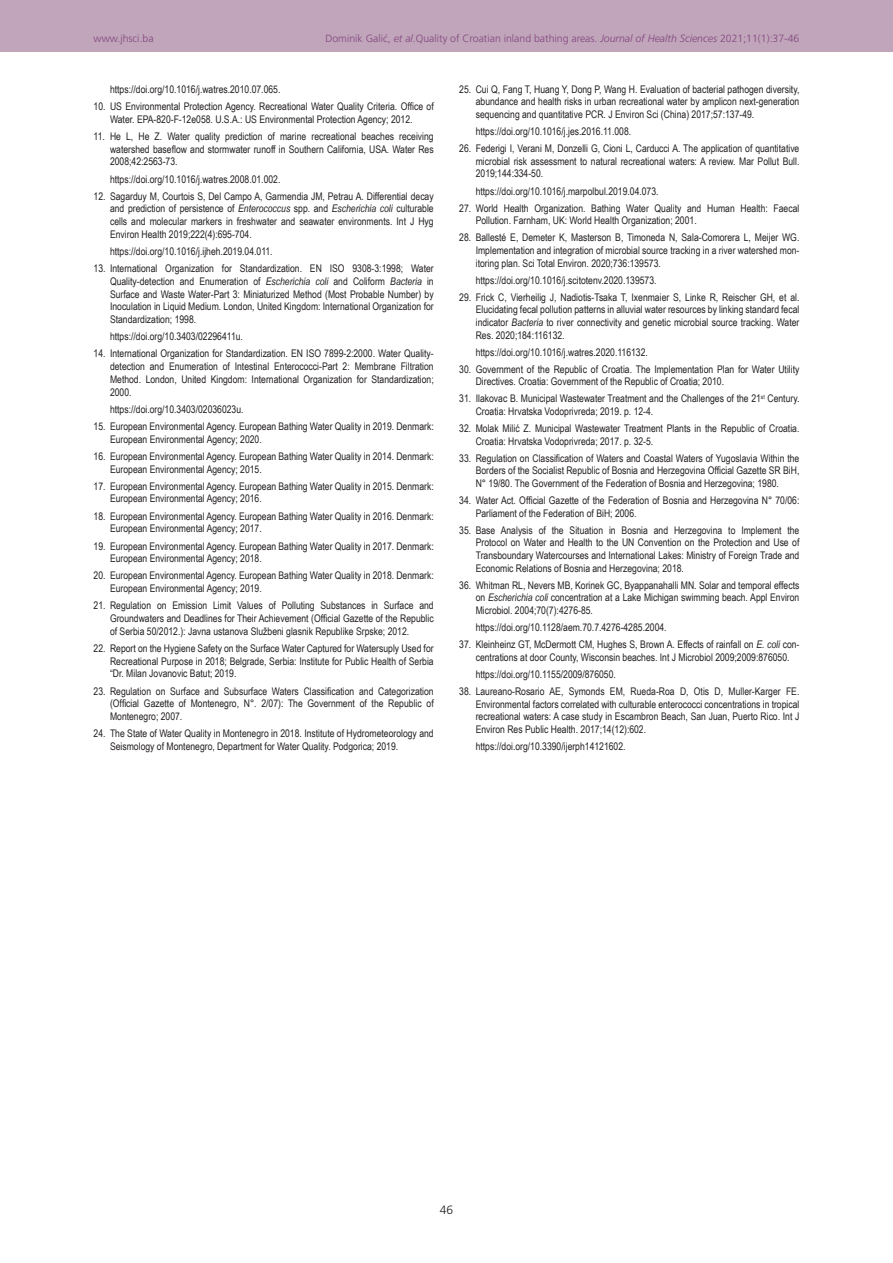
<style>
.page{position:relative;width:893px;height:1263px;background:#fff}
.page>*{position:absolute;margin:0;border:0;box-sizing:border-box;transform-origin:0 0}
.t1{font:300 12px "Frutiger CE";color:#231f20}
.REF{font:10.5px/12.8px "Arial Narrow";color:#231f20;text-align:justify}
.t2{font:300 10.5px "Frutiger CE";color:#82467e}
.s1{font-style:italic}
</style>
<div class="page">
<div style="left:0;top:0;width:893px;height:51px;background:#c0a5bb"></div>
<p class="t2" style="left:94px;top:32px;width:62px">www.jhsci.ba</p>
<p class="t2" style="left:325px;top:32px;width:475px">Dominik Galić, <span class="s1">et al</span>.Quality of Croatian inland bathing areas. <span class="s1">Journal of Health Sciences</span> 2021;11(1):37-46</p>
<p class="REF" style="left:110px;top:82px;width:172px">https://doi.org/10.1016/j.watres.2010.07.065.</p>
<p class="REF" style="left:94px;top:100px;width:342px;text-align:center">10. US Environmental Protection Agency. Recreational Water Quality Criteria. Office of<br>Water. EPA-820-F-12e058. U.S.A.: US Environmental Protection Agency; 2012.</p>
<p class="REF" style="left:110px;top:129px;width:325px;text-indent:-16px">11. He L, He Z. Water quality prediction of marine recreational beaches receiving watershed baseflow and stormwater runoff in Southern California, USA. Water Res 2008;42:2563-73.</p>
<p class="REF" style="left:110px;top:172px;width:172px">https://doi.org/10.1016/j.watres.2008.01.002.</p>
<p class="REF" style="left:110px;top:189px;width:325px;text-indent:-16px">12. Sagarduy M, Courtois S, Del Campo A, Garmendia JM, Petrau A. Differential decay and prediction of persistence of <span class="s1">Enterococcus</span> spp. and <span class="s1">Escherichia coli</span> culturable cells and molecular markers in freshwater and seawater environments. Int J Hyg Environ Health 2019;222(4):695-704.</p>
<p class="REF" style="left:110px;top:245px;width:164px">https://doi.org/10.1016/j.ijheh.2019.04.011.</p>
<p class="REF" style="left:110px;top:262px;width:325px;text-indent:-16px">13. International Organization for Standardization. EN ISO 9308-3:1998; Water Quality-detection and Enumeration of <span class="s1">Escherichia coli</span> and Coliform <span class="s1">Bacteria</span> in Surface and Waste Water-Part 3: Miniaturized Method (Most Probable Number) by Inoculation in Liquid Medium. London, United Kingdom: International Organization for Standardization; 1998.</p>
<p class="REF" style="left:110px;top:330px;width:134px">https://doi.org/10.3403/02296411u.</p>
<p class="REF" style="left:110px;top:347px;width:325px;text-indent:-16px">14. International Organization for Standardization. EN ISO 7899-2:2000. Water Quality&shy;detection and Enumeration of Intestinal Enterococci-Part 2: Membrane Filtration Method. London, United Kingdom: International Organization for Standardization; 2000.</p>
<p class="REF" style="left:110px;top:402px;width:135px">https://doi.org/10.3403/02036023u.</p>
<p class="REF" style="left:110px;top:419px;width:325px;text-indent:-16px">15. European Environmental Agency. European Bathing Water Quality in 2019. Denmark:<br>European Environmental Agency; 2020.</p>
<p class="REF" style="left:110px;top:449px;width:325px;text-indent:-16px">16. European Environmental Agency. European Bathing Water Quality in 2014. Denmark:<br>European Environmental Agency; 2015.</p>
<p class="REF" style="left:110px;top:479px;width:325px;text-indent:-16px">17. European Environmental Agency. European Bathing Water Quality in 2015. Denmark:<br>European Environmental Agency; 2016.</p>
<p class="REF" style="left:110px;top:509px;width:325px;text-indent:-16px">18. European Environmental Agency. European Bathing Water Quality in 2016. Denmark:<br>European Environmental Agency; 2017.</p>
<p class="REF" style="left:110px;top:539px;width:325px;text-indent:-16px">19. European Environmental Agency. European Bathing Water Quality in 2017. Denmark:<br>European Environmental Agency; 2018.</p>
<p class="REF" style="left:110px;top:569px;width:325px;text-indent:-16px">20. European Environmental Agency. European Bathing Water Quality in 2018. Denmark:<br>European Environmental Agency; 2019.</p>
<p class="REF" style="left:110px;top:599px;width:325px;text-indent:-16px">21. Regulation on Emission Limit Values of Polluting Substances in Surface and Groundwaters and Deadlines for Their Achievement (Official Gazette of the Republic of Serbia 50/2012.): Javna ustanova Službeni glasnik Republike Srpske; 2012.</p>
<p class="REF" style="left:110px;top:641px;width:325px;text-indent:-16px">22. Report on the Hygiene Safety on the Surface Water Captured for Watersuply Used for Recreational Purpose in 2018; Belgrade, Serbia: Institute for Public Health of Serbia “Dr. Milan Jovanovic Batut; 2019.</p>
<p class="REF" style="left:110px;top:684px;width:325px;text-indent:-16px">23. Regulation on Surface and Subsurface Waters Classification and Categorization (Official Gazette of Montenegro, N°. 2/07): The Government of the Republic of Montenegro; 2007.</p>
<p class="REF" style="left:110px;top:727px;width:325px;text-indent:-16px">24. The State of Water Quality in Montenegro in 2018. Institute of Hydrometeorology and<br>Seismology of Montenegro, Department for Water Quality. Podgorica; 2019.</p>
<p class="REF" style="left:476px;top:82px;width:325px;text-indent:-16px">25. Cui Q, Fang T, Huang Y, Dong P, Wang H. Evaluation of bacterial pathogen diversity, abundance and health risks in urban recreational water by amplicon next-generation sequencing and quantitative PCR. J Environ Sci (China) 2017;57:137-49.</p>
<p class="REF" style="left:476px;top:125px;width:157px">https://doi.org/10.1016/j.jes.2016.11.008.</p>
<p class="REF" style="left:476px;top:142px;width:325px;text-indent:-16px">26. Federigi I, Verani M, Donzelli G, Cioni L, Carducci A. The application of quantitative microbial risk assessment to natural recreational waters: A review. Mar Pollut Bull.<br>2019;144:334-50.</p>
<p class="REF" style="left:476px;top:184px;width:184px">https://doi.org/10.1016/j.marpolbul.2019.04.073.</p>
<p class="REF" style="left:476px;top:201px;width:325px;text-indent:-16px">27. World Health Organization. Bathing Water Quality and Human Health: Faecal<br>Pollution. Farnham, UK: World Health Organization; 2001.</p>
<p class="REF" style="left:476px;top:231px;width:325px;text-indent:-16px">28. Ballesté E, Demeter K, Masterson B, Timoneda N, Sala-Comorera L, Meijer WG.<br>Implementation and integration of microbial source tracking in a river watershed mon&shy;itoring plan. Sci Total Environ. 2020;736:139573.</p>
<p class="REF" style="left:476px;top:273px;width:182px">https://doi.org/10.1016/j.scitotenv.2020.139573.</p>
<p class="REF" style="left:476px;top:290px;width:325px;text-indent:-16px">29. Frick C, Vierheilig J, Nadiotis-Tsaka T, Ixenmaier S, Linke R, Reischer GH, et al.<br>Elucidating fecal pollution patterns in alluvial water resources by linking standard fecal indicator <span class="s1">Bacteria</span> to river connectivity and genetic microbial source tracking. Water Res. 2020;184:116132.</p>
<p class="REF" style="left:476px;top:345px;width:174px">https://doi.org/10.1016/j.watres.2020.116132.</p>
<p class="REF" style="left:476px;top:362px;width:325px;text-indent:-16px">30. Government of the Republic of Croatia. The Implementation Plan for Water Utility<br>Directives. Croatia: Government of the Republic of Croatia; 2010.</p>
<p class="REF" style="left:476px;top:392px;width:325px;text-indent:-16px">31. Ilakovac B. Municipal Wastewater Treatment and the Challenges of the 21<sup>st</sup> Century.<br>Croatia: Hrvatska Vodoprivreda; 2019. p. 12-4.</p>
<p class="REF" style="left:476px;top:422px;width:325px;text-indent:-16px">32. Molak Milić Z. Municipal Wastewater Treatment Plants in the Republic of Croatia.<br>Croatia: Hrvatska Vodoprivreda; 2017. p. 32-5.</p>
<p class="REF" style="left:476px;top:451px;width:325px;text-indent:-16px">33. Regulation on Classification of Waters and Coastal Waters of Yugoslavia Within the Borders of the Socialist Republic of Bosnia and Herzegovina Official Gazette SR BiH, N° 19/80. The Government of the Federation of Bosnia and Herzegovina; 1980.</p>
<p class="REF" style="left:476px;top:494px;width:325px;text-indent:-16px">34. Water Act. Official Gazette of the Federation of Bosnia and Herzegovina N° 70/06:<br>Parliament of the Federation of BiH; 2006.</p>
<p class="REF" style="left:476px;top:523px;width:325px;text-indent:-16px">35. Base Analysis of the Situation in Bosnia and Herzegovina to Implement the Protocol on Water and Health to the UN Convention on the Protection and Use of Transboundary Watercourses and International Lakes: Ministry of Foreign Trade and Economic Relations of Bosnia and Herzegovina; 2018.</p>
<p class="REF" style="left:476px;top:578px;width:325px;text-indent:-16px">36. Whitman RL, Nevers MB, Korinek GC, Byappanahalli MN. Solar and temporal effects on <span class="s1">Escherichia coli</span> concentration at a Lake Michigan swimming beach. Appl Environ Microbiol. 2004;70(7):4276-85.</p>
<p class="REF" style="left:476px;top:621px;width:192px">https://doi.org/10.1128/aem.70.7.4276-4285.2004.</p>
<p class="REF" style="left:476px;top:638px;width:325px;text-indent:-16px">37. Kleinheinz GT, McDermott CM, Hughes S, Brown A. Effects of rainfall on <span class="s1">E. coli</span> con&shy;centrations at door County, Wisconsin beaches. Int J Microbiol 2009;2009:876050.</p>
<p class="REF" style="left:476px;top:667px;width:142px">https://doi.org/10.1155/2009/876050.</p>
<p class="REF" style="left:476px;top:684px;width:325px;text-indent:-16px">38. Laureano-Rosario AE, Symonds EM, Rueda-Roa D, Otis D, Muller-Karger FE.<br>Environmental factors correlated with culturable enterococci concentrations in tropical recreational waters: A case study in Escambron Beach, San Juan, Puerto Rico. Int J Environ Res Public Health. 2017;14(12):602.</p>
<p class="REF" style="left:476px;top:739px;width:151px">https://doi.org/10.3390/ijerph14121602.</p>
<p class="t1" style="left:440px;top:1203px;width:15px">46</p>
</div>
